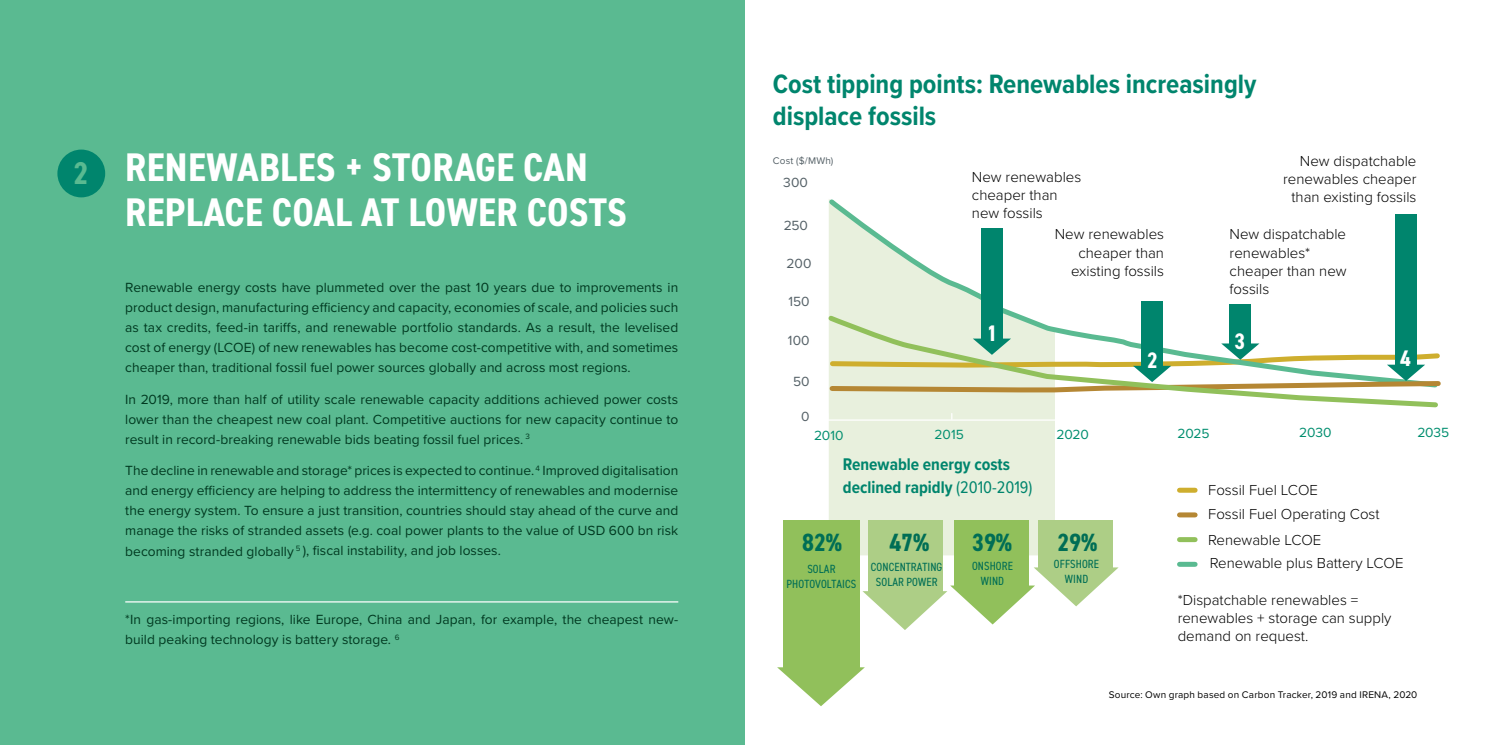
<style>
.page{position:relative;width:1489px;height:745px;background:#fff}
.page>*{position:absolute;margin:0;border:0;box-sizing:border-box;transform-origin:0 0}
.t1{font:700 condensed 40px/45px "DIN2014";letter-spacing:.01em;color:#fff}
.t2{font:700 condensed 31.5px "DIN2014";color:#5aba91}
.t3{font:700 27.5px/32.5px "Proxima Nova Cond";color:#00856d}
.t4{font:700 condensed 25px "DIN2014";color:#006e55}
.t5{font:700 condensed 22.5px "DIN2014";color:#fff}
.t6{font:700 17.5px/22.5px "Proxima Nova Cond";color:#00856d}
.t7{font:300 15px/18px "Proxima Nova";color:#000}
.t8{font:13.75px/20px "Proxima Nova";letter-spacing:.005em;color:#003920;text-align:justify}
.t9{font:13.75px "Proxima Nova";letter-spacing:-.015em;color:#008e6f}
.t10{font:13.75px "Proxima Nova";letter-spacing:.005em;color:#546066}
.t11{font:condensed 11.88px/15px "DIN2014";letter-spacing:.01em;color:#006e55;text-align:center}
.t12{font:10px "Proxima Nova";letter-spacing:.015em;color:#000}
.t13{font:10px "Proxima Nova";letter-spacing:.02em;color:#546066}
.s1{font-weight:400}
</style>
<div class="page">
<div style="left:829px;top:421px;width:225px;height:134px;background:#e8f0dd"></div>
<svg style="left:777px;top:666px;width:87px;height:39px"></svg>
<div style="left:783px;top:520px;width:76px;height:147px;background:#91c05b"></div>
<div style="left:0;top:0;width:744px;height:744px;background:#5aba91"></div>
<div style="left:57px;top:149px;width:48px;height:48px;background:#00856d;border-radius:50%"></div>
<svg style="left:829px;top:410px;width:226px;height:10px;background:#e9f0de"></svg>
<svg style="left:829px;top:199px;width:588px;height:114px"></svg>
<div style="left:980px;top:227px;width:22px;height:112px;background:#00856d"></div>
<div style="left:1140px;top:301px;width:22px;height:65px;background:#00856d"></div>
<div style="left:1229px;top:304px;width:22px;height:43px;background:#00856d"></div>
<div style="left:1394px;top:214px;width:22px;height:154px;background:#00856d"></div>
<svg style="left:862px;top:567px;width:256px;height:62px"></svg>
<div style="left:868px;top:520px;width:74px;height:72px;background:#adce86"></div>
<div style="left:954px;top:520px;width:74px;height:66px;background:#91c05b"></div>
<div style="left:1038px;top:520px;width:74px;height:47px;background:#adce86"></div>
<div style="left:1179px;top:561px;width:15px;height:5px;background:#5aba91"></div>
<div style="left:1179px;top:487px;width:15px;height:5px;background:#ceae2e"></div>
<svg style="left:1179px;top:537px;width:15px;height:4px"></svg>
<div style="left:1179px;top:512px;width:15px;height:5px;background:#b58734"></div>
<svg style="left:828px;top:313px;width:612px;height:97px"></svg>
<hr style="left:125px;top:601px;width:553px;height:1px;background:#fff">
<h2 class="t2" style="left:74px;top:152px;width:17px">2</h2>
<h1 class="t1" style="left:125px;top:144px;width:503px">RENEWABLES + STORAGE CAN<br>REPLACE COAL AT LOWER COSTS</h1>
<p class="t8" style="left:125px;top:276px;width:554px">Renewable energy costs have plummeted over the past 10 years due to improvements in product design, manufacturing efficiency and capacity, economies of scale, and policies such as tax credits, feed-in tariffs, and renewable portfolio standards. As a result, the levelised cost of energy (LCOE) of new renewables has become cost-competitive with, and sometimes cheaper than, traditional fossil fuel power sources globally and across most regions.</p>
<p class="t8" style="left:125px;top:388px;width:554px">In 2019, more than half of utility scale renewable capacity additions achieved power costs lower than the cheapest new coal plant. Competitive auctions for new capacity continue to result in record-breaking renewable bids beating fossil fuel prices. <sup>3</sup></p>
<p class="t8" style="left:125px;top:460px;width:554px">The decline in renewable and storage* prices is expected to continue. <sup>4</sup> Improved digitalisation and energy efficiency are helping to address the intermittency of renewables and modernise the energy system. To ensure a just transition, countries should stay ahead of the curve and manage the risks of stranded assets (e.g. coal power plants to the value of USD 600 bn risk becoming stranded globally <sup>5</sup> ), fiscal instability, and job losses.</p>
<p class="t8" style="left:125px;top:609px;width:554px">*In gas-importing regions, like Europe, China and Japan, for example, the cheapest new&shy;build peaking technology is battery storage. <sup>6</sup></p>
<h3 class="t3" style="left:772px;top:67px;width:485px">Cost tipping points: Renewables increasingly displace fossils</h3>
<p class="t13" style="left:772px;top:153px;width:62px">Cost ($/MWh)</p>
<p class="t10" style="left:783px;top:172px;width:26px">300</p>
<p class="t10" style="left:783px;top:214px;width:26px">250</p>
<p class="t10" style="left:786px;top:253px;width:26px">200</p>
<p class="t10" style="left:788px;top:291px;width:23px">150</p>
<p class="t10" style="left:788px;top:330px;width:23px">100</p>
<p class="t10" style="left:793px;top:370px;width:18px">50</p>
<p class="t10" style="left:801px;top:406px;width:10px">0</p>
<p class="t7" style="left:1283px;top:151px;width:135px;text-align:right">New dispatchable renewables cheaper than existing fossils</p>
<p class="t7" style="left:971px;top:167px;width:111px">New renewables cheaper than new fossils</p>
<p class="t7" style="left:1054px;top:224px;width:111px;text-align:right">New renewables cheaper than existing fossils</p>
<p class="t7" style="left:1229px;top:224px;width:118px">New dispatchable renewables* cheaper than new fossils</p>
<h3 class="t5" style="left:986px;top:318px;width:12px">1</h3>
<h3 class="t5" style="left:1147px;top:344px;width:12px">2</h3>
<h3 class="t5" style="left:1234px;top:326px;width:12px">3</h3>
<h3 class="t5" style="left:1400px;top:343px;width:12px">4</h3>
<p class="t9" style="left:934px;top:424px;width:31px">2015</p>
<p class="t9" style="left:1056px;top:424px;width:34px">2020</p>
<p class="t9" style="left:1177px;top:423px;width:33px">2025</p>
<p class="t9" style="left:1299px;top:422px;width:34px">2030</p>
<p class="t9" style="left:1417px;top:422px;width:33px">2035</p>
<p class="t6" style="left:842px;top:452px;width:191px">Renewable energy costs declined rapidly <span class="s1">(2010-2019)</span></p>
<p class="t9" style="left:814px;top:424px;width:31px">2010</p>
<p class="t7" style="left:1208px;top:480px;width:111px">Fossil Fuel LCOE</p>
<p class="t7" style="left:1207px;top:530px;width:115px">Renewable LCOE</p>
<p class="t7" style="left:1208px;top:504px;width:173px">Fossil Fuel Operating Cost</p>
<p class="t7" style="left:1209px;top:552px;width:195px">Renewable plus Battery LCOE</p>
<h3 class="t4" style="left:802px;top:525px;width:42px">82%</h3>
<h3 class="t4" style="left:889px;top:525px;width:42px">47%</h3>
<h3 class="t4" style="left:972px;top:525px;width:42px">39%</h3>
<h3 class="t4" style="left:1057px;top:525px;width:42px">29%</h3>
<p class="t11" style="left:786px;top:560px;width:71px">SOLAR<br>PHOTOVOLTAICS</p>
<p class="t11" style="left:870px;top:558px;width:73px">CONCENTRATING<br>SOLAR POWER</p>
<p class="t11" style="left:972px;top:557px;width:42px">ONSHORE<br>WIND</p>
<p class="t11" style="left:1053px;top:555px;width:47px">OFFSHORE<br>WIND</p>
<p class="t7" style="left:1177px;top:589px;width:215px">*Dispatchable renewables = renewables + storage can supply demand on request.</p>
<p class="t12" style="left:1108px;top:686px;width:310px">Source: Own graph based on Carbon Tracker, 2019 and IRENA, 2020</p>
</div>
